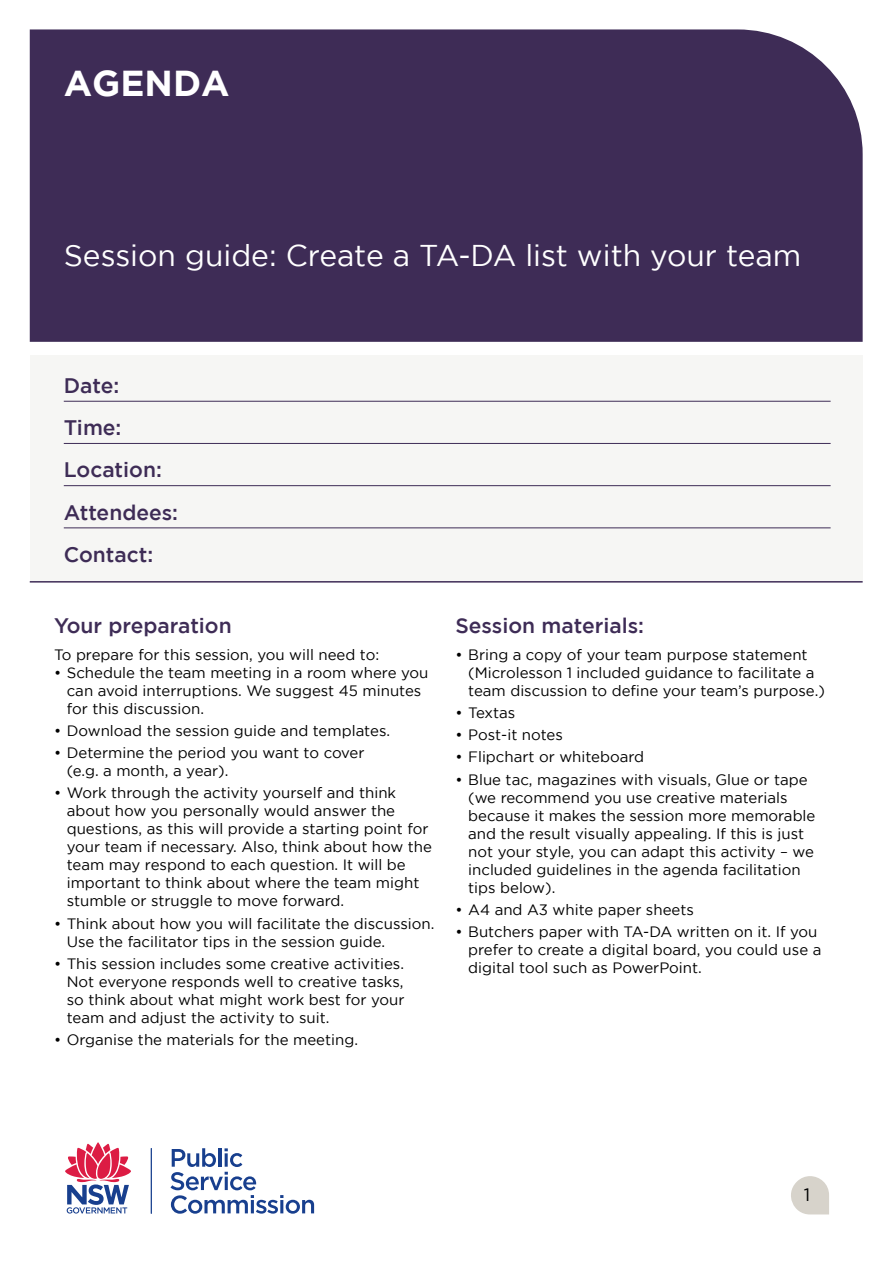
<style>
.page{position:relative;width:893px;height:1263px;background:#fff}
.page>*{position:absolute;margin:0;border:0;box-sizing:border-box;transform-origin:0 0}
.t1{font:700 36px "Gotham";color:#fff}
.t2{font:30px "Gotham";color:#fff}
.t3{font:500 21px/42.2px "Gotham";color:#3e2c56}
.t4{font:18px "Gotham";color:#000}
.t5{font:15px/18px "Gotham";color:#000}
</style>
<div class="page">
<svg style="left:791px;top:1176px;width:38px;height:38px"></svg>
<hr style="left:151px;top:1148px;width:1px;height:66px;background:#183f8e">
<svg style="left:65px;top:1142px;width:66px;height:71px"></svg>
<svg style="left:170px;top:1148px;width:144px;height:66px"></svg>
<div style="left:30px;top:355px;width:833px;height:226px;background:#f6f6f4"></div>
<hr style="left:64px;top:401px;width:767px;height:1px;background:#3e2c56">
<hr style="left:64px;top:443px;width:767px;height:1px;background:#3e2c56">
<hr style="left:64px;top:485px;width:767px;height:1px;background:#3e2c56">
<hr style="left:64px;top:528px;width:767px;height:1px;background:#3e2c56">
<hr style="left:30px;top:581px;width:833px;height:2px;background:#3e2c56">
<div style="left:30px;top:29px;width:833px;height:313px;background:#3e2c56"></div>
<h1 class="t1" style="left:64px;top:62px;width:167px">AGENDA</h1>
<h2 class="t2" style="left:64px;top:239px;width:739px">Session guide: Create a TA-DA list with your team</h2>
<h3 class="t3" style="left:64px;top:364px;width:116px">Date:<br>Time:<br>Location:<br>Attendees:<br>Contact:</h3>
<h3 class="t3" style="left:54px;top:604px;width:179px">Your preparation</h3>
<p class="t5" style="left:54px;top:645px;width:327px">To prepare for this session, you will need to:</p>
<p class="t5" style="left:67px;top:663px;width:363px;text-indent:-13px">• Schedule the team meeting in a room where you can avoid interruptions. We suggest 45 minutes for this discussion.</p>
<p class="t5" style="left:54px;top:721px;width:338px">• Download the session guide and templates.</p>
<p class="t5" style="left:67px;top:744px;width:299px;text-indent:-13px">• Determine the period you want to cover (e.g. a month, a year).</p>
<p class="t5" style="left:67px;top:784px;width:367px;text-indent:-13px">• Work through the activity yourself and think about how you personally would answer the questions, as this will provide a starting point for your team if necessary. Also, think about how the team may respond to each question. It will be important to think about where the team might stumble or struggle to move forward.</p>
<p class="t5" style="left:67px;top:914px;width:369px;text-indent:-13px">• Think about how you will facilitate the discussion.<br>Use the facilitator tips in the session guide.</p>
<p class="t5" style="left:67px;top:954px;width:339px;text-align:justify;text-indent:-13px">• This session includes some creative activities.<br>Not everyone responds well to creative tasks, so think about what might work best for your team and adjust the activity to suit.</p>
<p class="t5" style="left:54px;top:1031px;width:306px">• Organise the materials for the meeting.</p>
<h3 class="t3" style="left:455px;top:604px;width:190px">Session materials:</h3>
<p class="t5" style="left:468px;top:645px;width:358px;text-indent:-13px">• Bring a copy of your team purpose statement (Microlesson 1 included guidance to facilitate a team discussion to define your team’s purpose.)</p>
<p class="t5" style="left:455px;top:703px;width:61px">• Textas</p>
<p class="t5" style="left:455px;top:726px;width:109px">• Post-it notes</p>
<p class="t5" style="left:455px;top:748px;width:190px">• Flipchart or whiteboard</p>
<p class="t5" style="left:468px;top:770px;width:349px;text-indent:-13px">• Blue tac, magazines with visuals, Glue or tape (we recommend you use creative materials because it makes the session more memorable and the result visually appealing. If this is just not your style, you can adapt this activity – we included guidelines in the agenda facilitation tips below).</p>
<p class="t5" style="left:455px;top:900px;width:240px">• A4 and A3 white paper sheets</p>
<p class="t5" style="left:468px;top:923px;width:355px;text-indent:-13px">• Butchers paper with TA-DA written on it. If you prefer to create a digital board, you could use a digital tool such as PowerPoint.</p>
<p class="t4" style="left:804px;top:1184px;width:8px">1</p>
</div>
